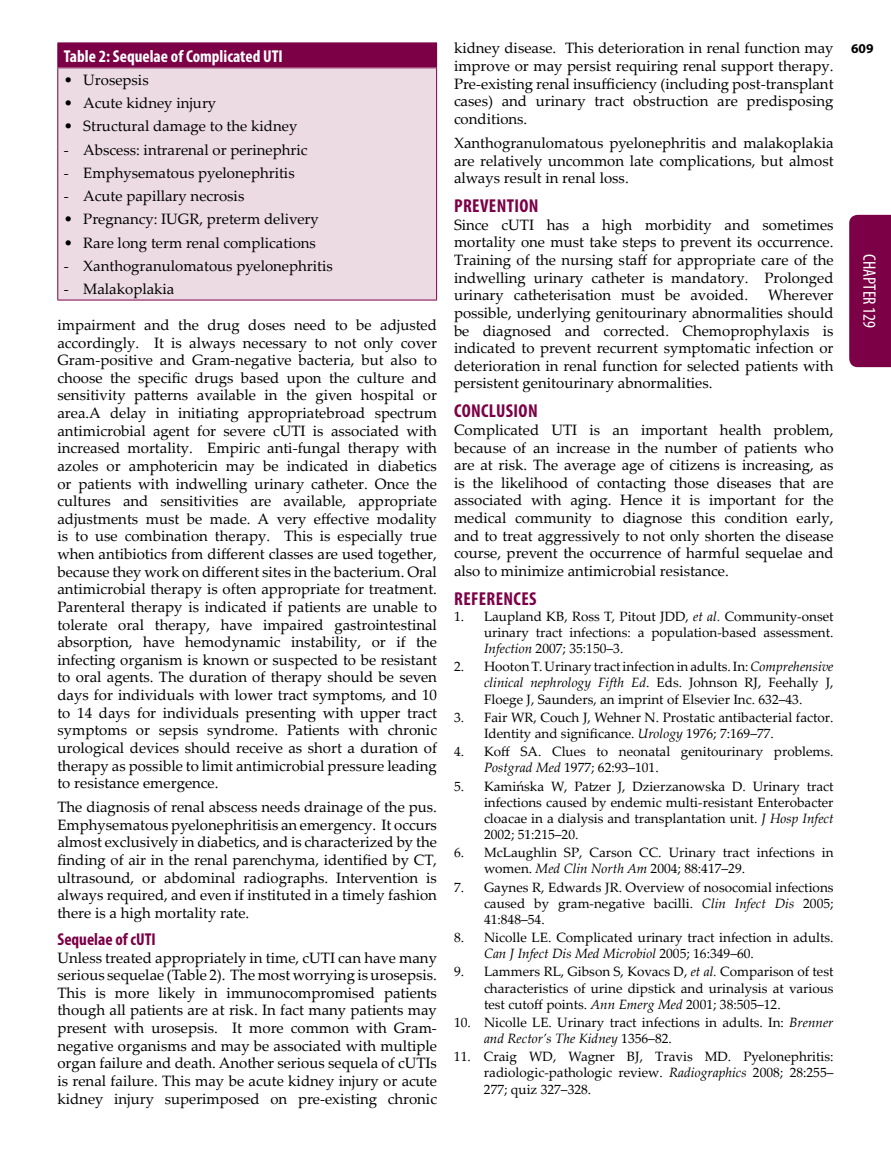
<style>
.page{position:relative;width:891px;height:1161px;background:#fff}
.page>*{position:absolute;margin:0;border:0;box-sizing:border-box;transform-origin:0 0}
.t1{font:700 condensed 18.75px "Myriad Pro";letter-spacing:.02em;color:#7b0046}
.t2{font:condensed 18px "Myriad Pro";color:#fff}
.t3{font:700 condensed 17.25px "Myriad Pro";color:#fff}
.t4{font:700 condensed 17.25px "Myriad Pro";color:#7b0046}
.t5{font:15px/17.5px "Palatino Linotype";color:#000;text-align:justify}
.t6{font:13.5px/16px "Palatino Linotype";color:#000;text-align:justify}
.t7{font:700 13.5px "Myriad Pro";color:#000}
.s1{font-style:italic}
</style>
<div class="page">
<div style="left:849px;top:215px;width:42px;height:152px;background:#7b0046"></div>
<div style="left:58px;top:43px;width:379px;height:25px;background:#7b0046"></div>
<div style="left:58px;top:68px;width:379px;height:232px;background:#eddbe3"></div>
<svg style="left:57px;top:43px;width:1px;height:24px"></svg>
<hr style="left:57px;top:67px;width:380px;height:1px;background:#7b0046">
<hr style="left:57px;top:68px;width:1px;height:232px;background:#7b0046">
<hr style="left:436px;top:68px;width:1px;height:232px;background:#7b0046">
<hr style="left:57px;top:300px;width:380px;height:1px;background:#7b0046">
<p class="t3" style="left:64px;top:45px;width:221px">Table 2: Sequelae of Complicated UTI</p>
<p class="t5" style="left:64px;top:70px;width:86px">• Urosepsis</p>
<p class="t5" style="left:64px;top:94px;width:154px">• Acute kidney injury</p>
<p class="t5" style="left:64px;top:117px;width:235px">• Structural damage to the kidney</p>
<p class="t5" style="left:64px;top:140px;width:245px">- Abscess: intrarenal or perinephric</p>
<p class="t5" style="left:64px;top:163px;width:232px">- Emphysematous pyelonephritis</p>
<p class="t5" style="left:64px;top:187px;width:182px">- Acute papillary necrosis</p>
<p class="t5" style="left:64px;top:210px;width:257px">• Pregnancy: IUGR, preterm delivery</p>
<p class="t5" style="left:64px;top:233px;width:254px">• Rare long term renal complications</p>
<p class="t5" style="left:64px;top:256px;width:271px">- Xanthogranulomatous pyelonephritis</p>
<p class="t5" style="left:64px;top:280px;width:112px">- Malakoplakia</p>
<p class="t5" style="left:57px;top:315px;width:381px">impairment and the drug doses need to be adjusted accordingly. It is always necessary to not only cover Gram-positive and Gram-negative bacteria, but also to choose the specific drugs based upon the culture and sensitivity patterns available in the given hospital or area.A delay in initiating appropriatebroad spectrum antimicrobial agent for severe cUTI is associated with increased mortality. Empiric anti-fungal therapy with azoles or amphotericin may be indicated in diabetics or patients with indwelling urinary catheter. Once the cultures and sensitivities are available, appropriate adjustments must be made. A very effective modality is to use combination therapy. This is especially true when antibiotics from different classes are used together, because they work on different sites in the bacterium. Oral antimicrobial therapy is often appropriate for treatment.<br>Parenteral therapy is indicated if patients are unable to tolerate oral therapy, have impaired gastrointestinal absorption, have hemodynamic instability, or if the infecting organism is known or suspected to be resistant to oral agents. The duration of therapy should be seven days for individuals with lower tract symptoms, and 10 to 14 days for individuals presenting with upper tract symptoms or sepsis syndrome. Patients with chronic urological devices should receive as short a duration of therapy as possible to limit antimicrobial pressure leading to resistance emergence.</p>
<p class="t5" style="left:57px;top:798px;width:381px">The diagnosis of renal abscess needs drainage of the pus.<br>Emphysematous pyelonephritisis an emergency. It occurs almost exclusively in diabetics, and is characterized by the finding of air in the renal parenchyma, identified by CT, ultrasound, or abdominal radiographs. Intervention is always required, and even if instituted in a timely fashion there is a high mortality rate.</p>
<p class="t4" style="left:57px;top:928px;width:100px">Sequelae of cUTI</p>
<p class="t5" style="left:57px;top:948px;width:381px">Unless treated appropriately in time, cUTI can have many serious sequelae (Table 2). The most worrying is urosepsis.<br>This is more likely in immunocompromised patients though all patients are at risk. In fact many patients may present with urosepsis. It more common with Gram&shy;negative organisms and may be associated with multiple organ failure and death. Another serious sequela of cUTIs is renal failure. This may be acute kidney injury or acute kidney injury superimposed on pre-existing chronic</p>
<p class="t5" style="left:454px;top:39px;width:381px">kidney disease. This deterioration in renal function may improve or may persist requiring renal support therapy.<br>Pre-existing renal insufficiency (including post-transplant cases) and urinary tract obstruction are predisposing conditions.</p>
<p class="t5" style="left:454px;top:133px;width:381px">Xanthogranulomatous pyelonephritis and malakoplakia are relatively uncommon late complications, but almost always result in renal loss.</p>
<p class="t1" style="left:454px;top:194px;width:86px">PREVENTION</p>
<p class="t5" style="left:454px;top:215px;width:381px">Since cUTI has a high morbidity and sometimes mortality one must take steps to prevent its occurrence.<br>Training of the nursing staff for appropriate care of the indwelling urinary catheter is mandatory. Prolonged urinary catheterisation must be avoided.</p>
<p class="t5" style="left:454px;top:286px;width:381px;text-indent:314px">Wherever possible, underlying genitourinary abnormalities should be diagnosed and corrected. Chemoprophylaxis is indicated to prevent recurrent symptomatic infection or deterioration in renal function for selected patients with persistent genitourinary abnormalities.</p>
<p class="t1" style="left:454px;top:399px;width:85px">CONCLUSION</p>
<p class="t5" style="left:454px;top:420px;width:381px">Complicated UTI is an important health problem, because of an increase in the number of patients who are at risk. The average age of citizens is increasing, as is the likelihood of contacting those diseases that are associated with aging. Hence it is important for the medical community to diagnose this condition early, and to treat aggressively to not only shorten the disease course, prevent the occurrence of harmful sequelae and also to minimize antimicrobial resistance.</p>
<p class="t1" style="left:454px;top:587px;width:84px">REFERENCES</p>
<p class="t6" style="left:484px;top:608px;width:351px;text-indent:-30px">1. Laupland KB, Ross T, Pitout JDD, <span class="s1">et al.</span> Community-onset urinary tract infections: a population-based assessment.<br><span class="s1">Infection</span> 2007; 35:150–3.</p>
<p class="t6" style="left:484px;top:658px;width:351px;text-indent:-30px">2. Hooton T. Urinary tract infection in adults. In: <span class="s1">Comprehensive clinical nephrology Fifth Ed</span>. Eds. Johnson RJ, Feehally J, Floege J, Saunders, an imprint of Elsevier Inc. 632–43.</p>
<p class="t6" style="left:484px;top:709px;width:351px;text-indent:-30px">3. Fair WR, Couch J, Wehner N. Prostatic antibacterial factor.<br>Identity and significance. <span class="s1">Urology</span> 1976; 7:169–77.</p>
<p class="t6" style="left:484px;top:743px;width:351px;text-indent:-30px">4. Koff SA. Clues to neonatal genitourinary problems.<br><span class="s1">Postgrad Med</span> 1977; 62:93–101.</p>
<p class="t6" style="left:484px;top:777px;width:351px;text-indent:-30px">5. Kamińska W, Patzer J, Dzierzanowska D. Urinary tract infections caused by endemic multi-resistant Enterobacter cloacae in a dialysis and transplantation unit. <span class="s1">J Hosp Infect </span>2002; 51:215–20.</p>
<p class="t6" style="left:484px;top:844px;width:351px;text-indent:-30px">6. McLaughlin SP, Carson CC. Urinary tract infections in women. <span class="s1">Med Clin North Am</span> 2004; 88:417–29.</p>
<p class="t6" style="left:484px;top:878px;width:351px;text-indent:-30px">7. Gaynes R, Edwards JR. Overview of nosocomial infections caused by gram-negative bacilli. <span class="s1">Clin Infect Dis</span> 2005; 41:848–54.</p>
<p class="t6" style="left:484px;top:929px;width:351px;text-indent:-30px">8. Nicolle LE. Complicated urinary tract infection in adults.<br><span class="s1">Can J Infect Dis Med Microbiol</span> 2005; 16:349–60.</p>
<p class="t6" style="left:484px;top:963px;width:351px;text-indent:-30px">9. Lammers RL, Gibson S, Kovacs D, <span class="s1">et al.</span> Comparison of test characteristics of urine dipstick and urinalysis at various test cutoff points. <span class="s1">Ann Emerg Med</span> 2001; 38:505–12.</p>
<p class="t6" style="left:484px;top:1014px;width:351px;text-indent:-30px">10. Nicolle LE. Urinary tract infections in adults. In: <span class="s1">Brenner and Rector’s The Kidney</span> 1356–82.</p>
<p class="t6" style="left:484px;top:1048px;width:351px;text-indent:-30px">11. Craig WD, Wagner BJ, Travis MD. Pyelonephritis: radiologic-pathologic review. <span class="s1">Radiographics</span> 2008; 28:255– 277; quiz 327–328.</p>
<p class="t7" style="left:851px;top:39px;width:24px">609</p>
<p class="t2" style="left:880px;top:254px;width:75px;rotate:90deg">CHAPTER 129</p>
</div>
